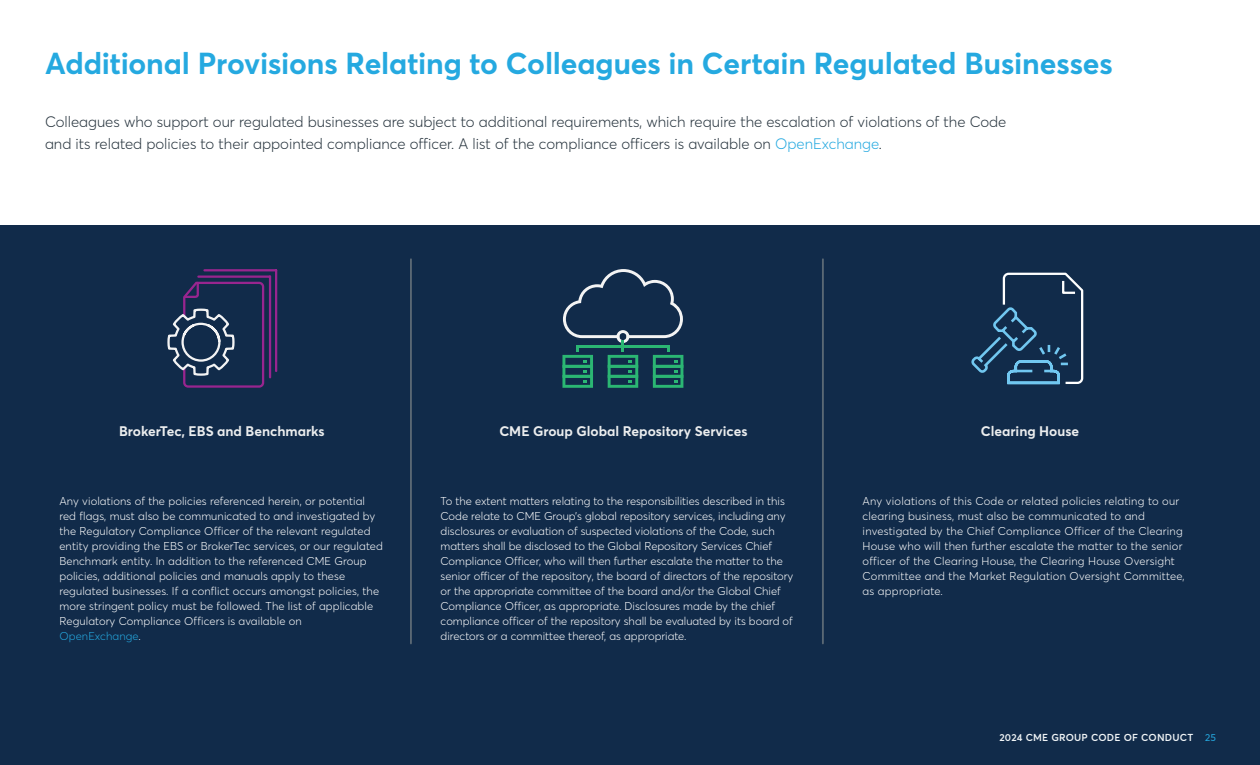
<style>
.page{position:relative;width:1260px;height:765px;background:#fff}
.page>*{position:absolute;margin:0;border:0;box-sizing:border-box;transform-origin:0 0}
.t1{font:700 30px "Averta";letter-spacing:-.005em;color:#25a9e0}
.t2{font:300 15px/22.5px "Averta";color:#25323c}
.t3{font:700 13.75px "Averta";color:#ebedee}
.t4{font:300 11.25px/15px "Averta";letter-spacing:.01em;color:#fff}
.t5{font:600 10px "Averta";letter-spacing:.02em;color:#f1f5f7}
.s1{color:#25a9e0}
.s2{font-weight:400;color:#25a9e0}
</style>
<div class="page">
<div style="left:0;top:225px;width:1260px;height:540px;background:#112b4a"></div>
<hr style="left:198px;top:276px;width:72px;height:2px;background:#98258f">
<hr style="left:269px;top:277px;width:2px;height:100px;background:#98258f">
<hr style="left:204px;top:269px;width:72px;height:2px;background:#98258f">
<hr style="left:275px;top:270px;width:2px;height:101px;background:#98258f">
<svg style="left:167px;top:281px;width:98px;height:107px"></svg>
<svg style="left:562px;top:269px;width:121px;height:119px"></svg>
<svg style="left:971px;top:272px;width:113px;height:113px"></svg>
<hr style="left:822px;top:259px;width:2px;height:384px;background:#5a6874">
<hr style="left:410px;top:259px;width:2px;height:384px;background:#5a6874">
<h1 class="t1" style="left:45px;top:43px;width:1069px">Additional Provisions Relating to Colleagues in Certain Regulated Businesses</h1>
<p class="t2" style="left:45px;top:109px;width:963px">Colleagues who support our regulated businesses are subject to additional requirements, which require the escalation of violations of the Code and its related policies to their appointed compliance officer. A list of the compliance officers is available on <span class="s1">OpenExchange</span>.</p>
<p class="t3" style="left:119px;top:422px;width:207px">BrokerTec, EBS and Benchmarks</p>
<p class="t3" style="left:499px;top:422px;width:250px">CME Group Global Repository Services</p>
<p class="t3" style="left:981px;top:422px;width:100px">Clearing House</p>
<p class="t4" style="left:59px;top:493px;width:325px">Any violations of the policies referenced herein, or potential red flags, must also be communicated to and investigated by the Regulatory Compliance Officer of the relevant regulated entity providing the EBS or BrokerTec services, or our regulated Benchmark entity. In addition to the referenced CME Group policies, additional policies and manuals apply to these regulated businesses. If a conflict occurs amongst policies, the more stringent policy must be followed. The list of applicable Regulatory Compliance Officers is available on <span class="s1">OpenExchange</span>.</p>
<p class="t4" style="left:441px;top:493px;width:354px">To the extent matters relating to the responsibilities described in this Code relate to CME Group’s global repository services, including any disclosures or evaluation of suspected violations of the Code, such matters shall be disclosed to the Global Repository Services Chief Compliance Officer, who will then further escalate the matter to the senior officer of the repository, the board of directors of the repository or the appropriate committee of the board and/or the Global Chief Compliance Officer, as appropriate. Disclosures made by the chief compliance officer of the repository shall be evaluated by its board of directors or a committee thereof, as appropriate.</p>
<p class="t4" style="left:863px;top:493px;width:324px">Any violations of this Code or related policies relating to our clearing business, must also be communicated to and investigated by the Chief Compliance Officer of the Clearing House who will then further escalate the matter to the senior officer of the Clearing House, the Clearing House Oversight Committee and the Market Regulation Oversight Committee, as appropriate.</p>
<p class="t5" style="left:999px;top:730px;width:218px">2024 CME GROUP CODE OF CONDUCT <span class="s2">25</span></p>
</div>
